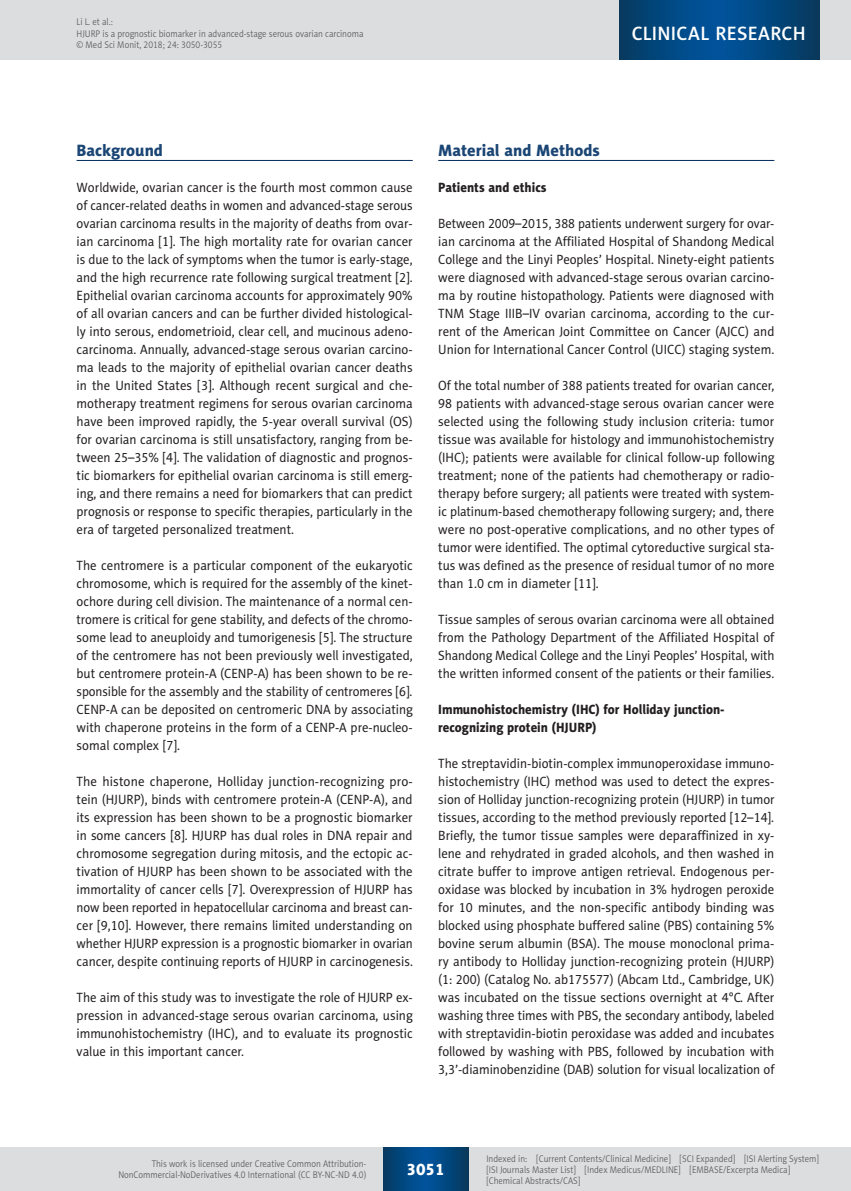
<style>
.page{position:relative;width:851px;height:1191px;background:#fff}
.page>*{position:absolute;margin:0;border:0;box-sizing:border-box;transform-origin:0 0}
.t1{font:19.5px "Naomi Sans EFN Medium";letter-spacing:.015em;color:#fff}
.MSM_Headline_1{font:16.5px "Naomi Sans EFN Heavy";color:#1a4574}
.t2{font:16.5px "Naomi Sans EFN Heavy";color:#fff}
.MSM_Body{font:13.5px/18px "Naomi Sans EFN";color:#231f20;text-align:justify;scale:.95 1}
.MSM_Body-2{font:13.5px/18px "Naomi Sans EFN";color:#231f20;text-align:justify;scale:.94 1}
.MSM_Body-3{font:13.5px/18px "Naomi Sans EFN";color:#231f20;text-align:justify;scale:.96 1}
.MSM_Body-4{font:13.5px/18px "Naomi Sans EFN";color:#231f20;text-align:justify;scale:.93 1}
.MSM_Headline_2{font:13.5px/18px "Naomi Sans EFN Heavy";color:#231f20;scale:.95 1}
.MSM_pagina_zywa{font:9.75px/11.2px "Naomi Sans EFN Light";color:#57585a;scale:.9 1}
.MSM_pagina_sygnatura{font:9.75px "Naomi Sans EFN Light";color:#57585a;scale:.9 1}
</style>
<div class="page">
<hr style="left:77px;top:160px;width:335px;height:1px;background:#00295c">
<hr style="left:438px;top:160px;width:336px;height:1px;background:#00295c">
<div style="left:0;top:1148px;width:850px;height:43px;background:#dcdddf"></div>
<svg style="left:383px;top:1147px;width:85px;height:43px;background:#02477e"></svg>
<div style="left:0;top:0;width:850px;height:60px;background:#dcdddf"></div>
<svg style="left:619px;top:0;width:200px;height:60px;background:#02477e"></svg>
<p class="MSM_pagina_zywa" style="left:77px;top:16px;width:320px">Li L. et al.:<br>HJURP is a prognostic biomarker in advanced-stage serous ovarian carcinoma</p>
<p class="MSM_pagina_sygnatura" style="left:77px;top:39px;width:163px">© Med Sci Monit, 2018; 24: 3050-3055</p>
<h1 class="t1" style="left:631px;top:22px;width:175px">CLINICAL RESEARCH</h1>
<p class="MSM_Headline_1" style="left:77px;top:140px;width:88px">Background</p>
<p class="MSM_Body" style="left:77px;top:178px;width:355px">Worldwide, ovarian cancer is the fourth most common cause of cancer-related deaths in women and advanced-stage serous ovarian carcinoma results in the majority of deaths from ovar&shy;ian carcinoma [1]. The high mortality rate for ovarian cancer is due to the lack of symptoms when the tumor is early-stage, and the high recurrence rate following surgical treatment [2].<br>Epithelial ovarian carcinoma accounts for approximately 90% of all ovarian cancers and can be further divided histological&shy;ly into serous, endometrioid, clear cell, and mucinous adeno&shy;carcinoma. Annually, advanced-stage serous ovarian carcino&shy;ma leads to the majority of epithelial ovarian cancer deaths in the United States [3]. Although recent surgical and che&shy;motherapy treatment regimens for serous ovarian carcinoma have been improved rapidly, the 5-year overall survival (OS) for ovarian carcinoma is still unsatisfactory, ranging from be&shy;tween 25–35% [4]. The validation of diagnostic and prognos&shy;tic biomarkers for epithelial ovarian carcinoma is still emerg&shy;ing, and there remains a need for biomarkers that can predict prognosis or response to specific therapies, particularly in the era of targeted personalized treatment.</p>
<p class="MSM_Body" style="left:77px;top:556px;width:355px">The centromere is a particular component of the eukaryotic chromosome, which is required for the assembly of the kinet&shy;ochore during cell division. The maintenance of a normal cen&shy;tromere is critical for gene stability, and defects of the chromo&shy;some lead to aneuploidy and tumorigenesis [5]. The structure of the centromere has not been previously well investigated, but centromere protein-A (CENP-A) has been shown to be re&shy;sponsible for the assembly and the stability of centromeres [6].<br>CENP-A can be deposited on centromeric DNA by associating with chaperone proteins in the form of a CENP-A pre-nucleo&shy;somal complex [7].</p>
<p class="MSM_Body-3" style="left:77px;top:772px;width:352px">The histone chaperone, Holliday junction-recognizing pro&shy;tein (HJURP), binds with centromere protein-A (CENP-A), and its expression has been shown to be a prognostic biomarker in some cancers [8]. HJURP has dual roles in DNA repair and chromosome segregation during mitosis, and the ectopic ac&shy;tivation of HJURP has been shown to be associated with the immortality of cancer cells [7]. Overexpression of HJURP has now been reported in hepatocellular carcinoma and breast can&shy;cer [9,10]. However, there remains limited understanding on whether HJURP expression is a prognostic biomarker in ovarian cancer, despite continuing reports of HJURP in carcinogenesis.</p>
<p class="MSM_Body" style="left:77px;top:988px;width:355px">The aim of this study was to investigate the role of HJURP ex&shy;pression in advanced-stage serous ovarian carcinoma, using immunohistochemistry (IHC), and to evaluate its prognostic value in this important cancer.</p>
<p class="MSM_Headline_1" style="left:438px;top:140px;width:163px">Material and Methods</p>
<p class="MSM_Headline_2" style="left:438px;top:178px;width:115px">Patients and ethics</p>
<p class="MSM_Body-4" style="left:438px;top:214px;width:363px">Between 2009–2015, 388 patients underwent surgery for ovar&shy;ian carcinoma at the Affiliated Hospital of Shandong Medical College and the Linyi Peoples’ Hospital. Ninety-eight patients were diagnosed with advanced-stage serous ovarian carcino&shy;ma by routine histopathology. Patients were diagnosed with TNM Stage IIIB–IV ovarian carcinoma, according to the cur&shy;rent of the American Joint Committee on Cancer (AJCC) and Union for International Cancer Control (UICC) staging system.</p>
<p class="MSM_Body-2" style="left:438px;top:376px;width:359px">Of the total number of 388 patients treated for ovarian cancer, 98 patients with advanced-stage serous ovarian cancer were selected using the following study inclusion criteria: tumor tissue was available for histology and immunohistochemistry (IHC); patients were available for clinical follow-up following treatment; none of the patients had chemotherapy or radio&shy;therapy before surgery; all patients were treated with system&shy;ic platinum-based chemotherapy following surgery; and, there were no post-operative complications, and no other types of tumor were identified. The optimal cytoreductive surgical sta&shy;tus was defined as the presence of residual tumor of no more than 1.0 cm in diameter [11].</p>
<p class="MSM_Body-2" style="left:438px;top:610px;width:359px">Tissue samples of serous ovarian carcinoma were all obtained from the Pathology Department of the Affiliated Hospital of Shandong Medical College and the Linyi Peoples’ Hospital, with the written informed consent of the patients or their families.</p>
<p class="MSM_Headline_2" style="left:438px;top:700px;width:303px">Immunohistochemistry (IHC) for Holliday junction&shy;recognizing protein (HJURP)</p>
<p class="MSM_Body" style="left:438px;top:754px;width:355px">The streptavidin-biotin-complex immunoperoxidase immuno&shy;histochemistry (IHC) method was used to detect the expres&shy;sion of Holliday junction-recognizing protein (HJURP) in tumor tissues, according to the method previously reported [12–14].<br>Briefly, the tumor tissue samples were deparaffinized in xy&shy;lene and rehydrated in graded alcohols, and then washed in citrate buffer to improve antigen retrieval. Endogenous per&shy;oxidase was blocked by incubation in 3% hydrogen peroxide for 10 minutes, and the non-specific antibody binding was blocked using phosphate buffered saline (PBS) containing 5% bovine serum albumin (BSA). The mouse monoclonal prima&shy;ry antibody to Holliday junction-recognizing protein (HJURP) (1: 200) (Catalog No. ab175577) (Abcam Ltd., Cambridge, UK) was incubated on the tissue sections overnight at 4°C. After washing three times with PBS, the secondary antibody, labeled with streptavidin-biotin peroxidase was added and incubates followed by washing with PBS, followed by incubation with 3,3’-diaminobenzidine (DAB) solution for visual localization of</p>
<p class="MSM_pagina_zywa" style="left:118px;top:1158px;width:277px;text-align:right">This work is licensed under Creative Common Attribution-<br>NonCommercial-NoDerivatives 4.0 International (CC BY-NC-ND 4.0)</p>
<p class="t2" style="left:406px;top:1159px;width:40px">3051</p>
<p class="MSM_pagina_zywa" style="left:486px;top:1152px;width:371px">Indexed in: [Current Contents/Clinical Medicine] [SCI Expanded] [ISI Alerting System] [ISI Journals Master List] [Index Medicus/MEDLINE] [EMBASE/Excerpta Medica] [Chemical Abstracts/CAS]</p>
</div>
